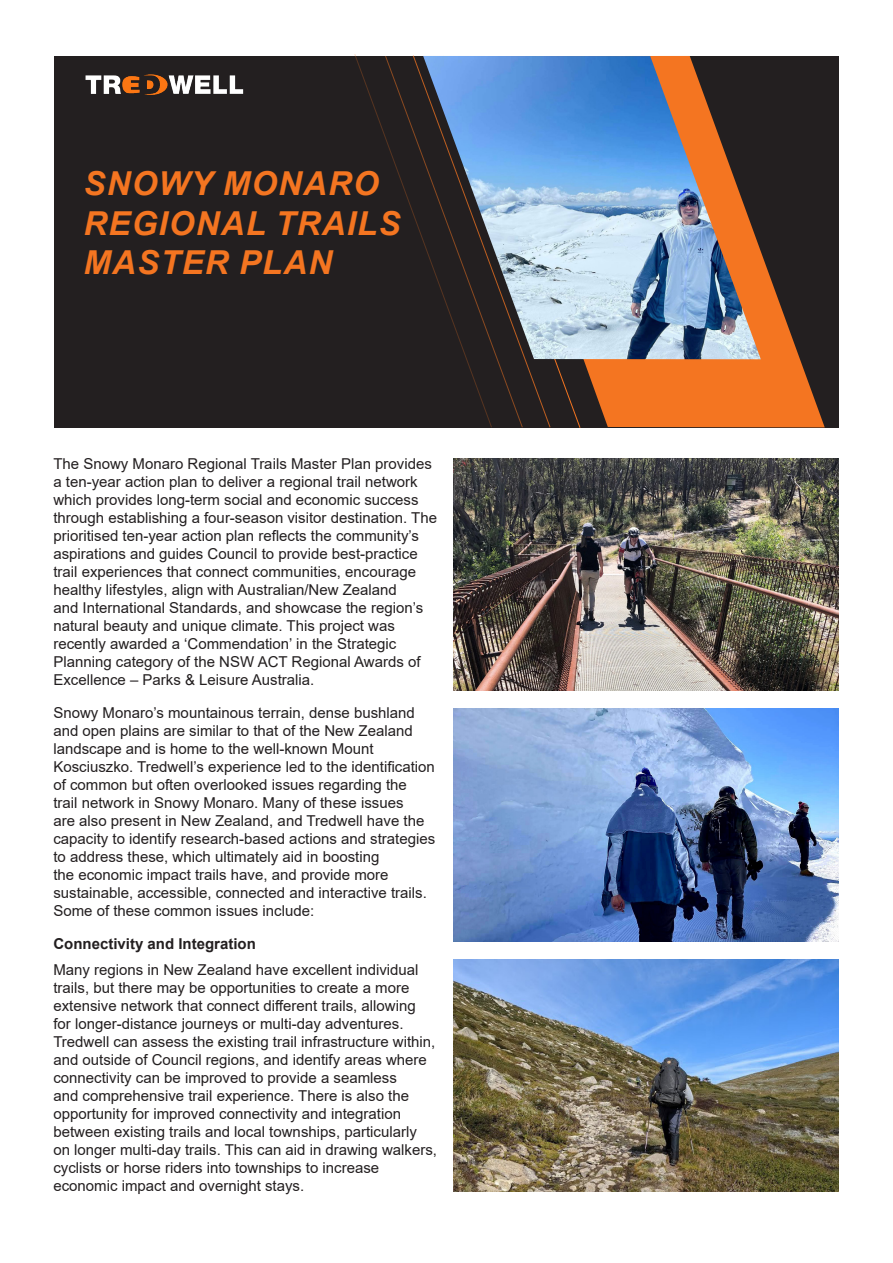
<style>
.page{position:relative;width:893px;height:1263px;background:#fff}
.page>*{position:absolute;margin:0;border:0;box-sizing:border-box;transform-origin:0 0}
.PP_Project_Overview_Text_indent_with_bul{font:italic 700 33px/39.6px "Arial";letter-spacing:.035em;color:#f47521}
.t1{font:15px/18px "Arial";color:#231f20}
.t2{font:700 15px "Arial";color:#231f20}
</style>
<div class="page">
<div style="left:54px;top:56px;width:785px;height:371px;background:#231f20"></div>
<svg style="left:354px;top:54px;width:58px;height:374px"></svg>
<svg style="left:475px;top:252px;width:350px;height:175px;fill:#f47521"></svg>
<img style="left:423px;top:56px;width:338px;height:303px">
<img style="left:85px;top:74px;width:159px;height:21px">
<img style="left:454px;top:458px;width:385px;height:233px">
<img style="left:454px;top:709px;width:385px;height:232px">
<img style="left:454px;top:959px;width:385px;height:233px">
<p class="PP_Project_Overview_Text_indent_with_bul" style="left:84px;top:165px;width:318px">SNOWY MONARO<br>REGIONAL TRAILS<br>MASTER PLAN</p>
<p class="t1" style="left:53px;top:455px;width:385px">The Snowy Monaro Regional Trails Master Plan provides a ten-year action plan to deliver a regional trail network which provides long-term social and economic success through establishing a four-season visitor destination. The prioritised ten-year action plan reflects the community’s aspirations and guides Council to provide best-practice trail experiences that connect communities, encourage healthy lifestyles, align with Australian/New Zealand<br>and International Standards, and showcase the region’s natural beauty and unique climate. This project was recently awarded a ‘Commendation’ in the Strategic Planning category of the NSW ACT Regional Awards of Excellence – Parks &amp; Leisure Australia.</p>
<p class="t1" style="left:53px;top:704px;width:383px">Snowy Monaro’s mountainous terrain, dense bushland and open plains are similar to that of the New Zealand landscape and is home to the well-known Mount Kosciuszko. Tredwell’s experience led to the identification of common but often overlooked issues regarding the<br>trail network in Snowy Monaro. Many of these issues<br>are also present in New Zealand, and Tredwell have the capacity to identify research-based actions and strategies to address these, which ultimately aid in boosting<br>the economic impact trails have, and provide more sustainable, accessible, connected and interactive trails.<br>Some of these common issues include:</p>
<p class="t2" style="left:53px;top:933px;width:204px">Connectivity and Integration</p>
<p class="t1" style="left:53px;top:960px;width:385px">Many regions in New Zealand have excellent individual trails, but there may be opportunities to create a more extensive network that connect different trails, allowing<br>for longer-distance journeys or multi-day adventures.<br>Tredwell can assess the existing trail infrastructure within, and outside of Council regions, and identify areas where connectivity can be improved to provide a seamless<br>and comprehensive trail experience. There is also the opportunity for improved connectivity and integration between existing trails and local townships, particularly on longer multi-day trails. This can aid in drawing walkers, cyclists or horse riders into townships to increase economic impact and overnight stays.</p>
</div>
